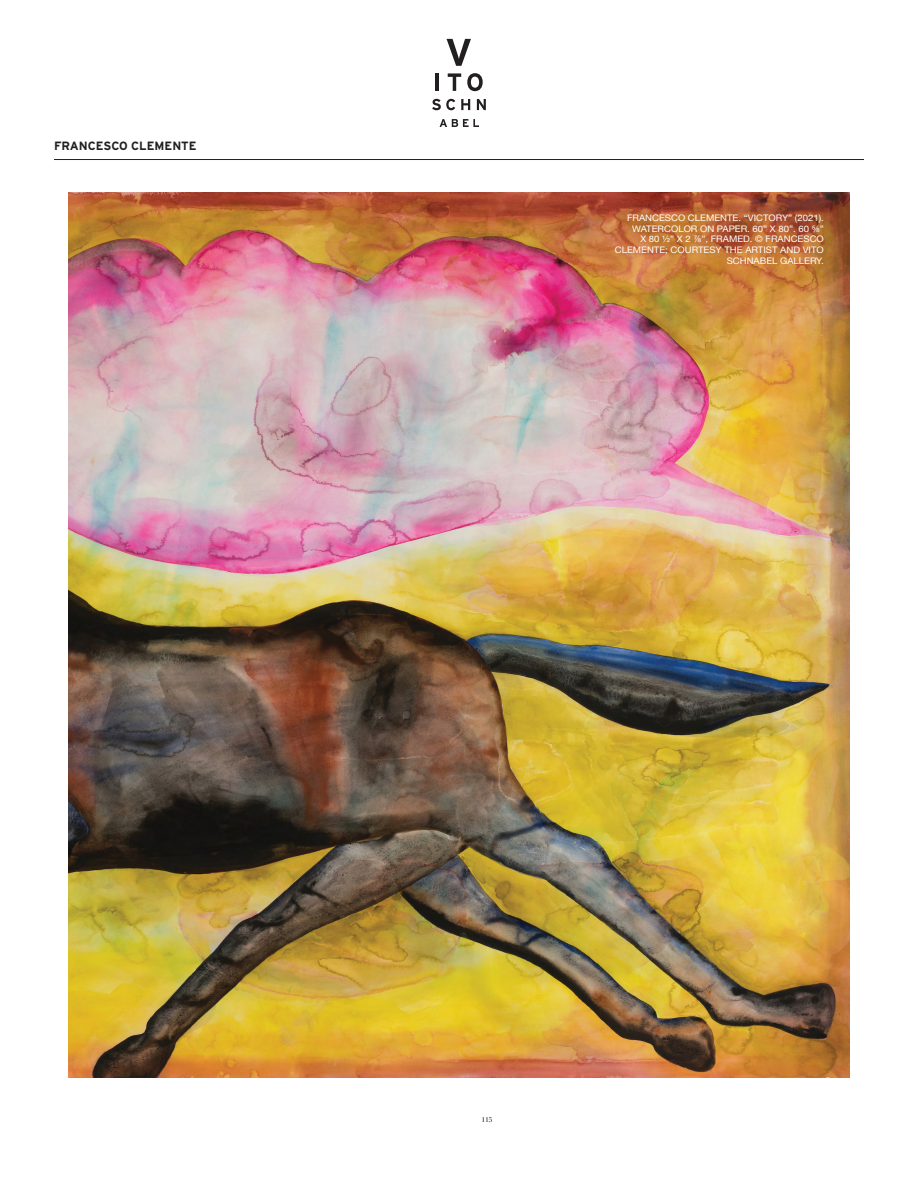
<style>
.page{position:relative;width:918px;height:1188px;background:#fff}
.page>*{position:absolute;margin:0;border:0;box-sizing:border-box;transform-origin:0 0}
.t1{font:700 12px "Interstate";color:#231f20}
.t2{font:9px/10.8px "Helvetica Neue";color:#fff;text-align:right;scale:1.07 1}
.t3{font:7.8px/9.4px "Helvetica Neue";color:#fff;text-align:right;scale:1.07 1}
.t4{font:6.75px "Didot LT";color:#000;scale:1.07 1}
.s1{font-weight:700}
</style>
<div class="page">
<svg style="left:447px;top:39px;width:24px;height:27px"></svg>
<hr style="left:436px;top:73px;width:3px;height:18px;background:#231f20">
<svg style="left:448px;top:73px;width:13px;height:18px"></svg>
<svg style="left:467px;top:73px;width:16px;height:18px"></svg>
<svg style="left:432px;top:99px;width:23px;height:11px"></svg>
<svg style="left:461px;top:99px;width:9px;height:11px"></svg>
<svg style="left:477px;top:99px;width:9px;height:11px"></svg>
<svg style="left:440px;top:119px;width:39px;height:8px"></svg>
<hr style="left:54px;top:159px;width:810px;height:1px;background:#231f20">
<img style="left:68px;top:192px;width:782px;height:885px">
<h1 class="t1" style="left:54px;top:138px;width:144px">FRANCESCO CLEMENTE</h1>
<p class="t3" style="left:734px;top:212px;width:85px"><span class="s1">SPORTMAX</span> jacket,<br><span class="s1">DIOR</span> skirt, stylist’s own socks, <span class="s1">TOD’S</span> shoes, and talent’s glasses.</p>
<p class="t3" style="left:759px;top:259px;width:62px">Hair: Brian Fisher</p>
<p class="t2" style="left:615px;top:213px;width:197px">FRANCESCO CLEMENTE. “VICTORY” (2021).<br>WATERCOLOR ON PAPER. 60” X 80”. 60 ⅝”<br>X 80 ½” X 2 ⅞”, FRAMED. © FRANCESCO CLEMENTE; COURTESY THE ARTIST AND VITO SCHNABEL GALLERY.</p>
<p class="t4" style="left:481px;top:1115px;width:12px">115</p>
</div>
